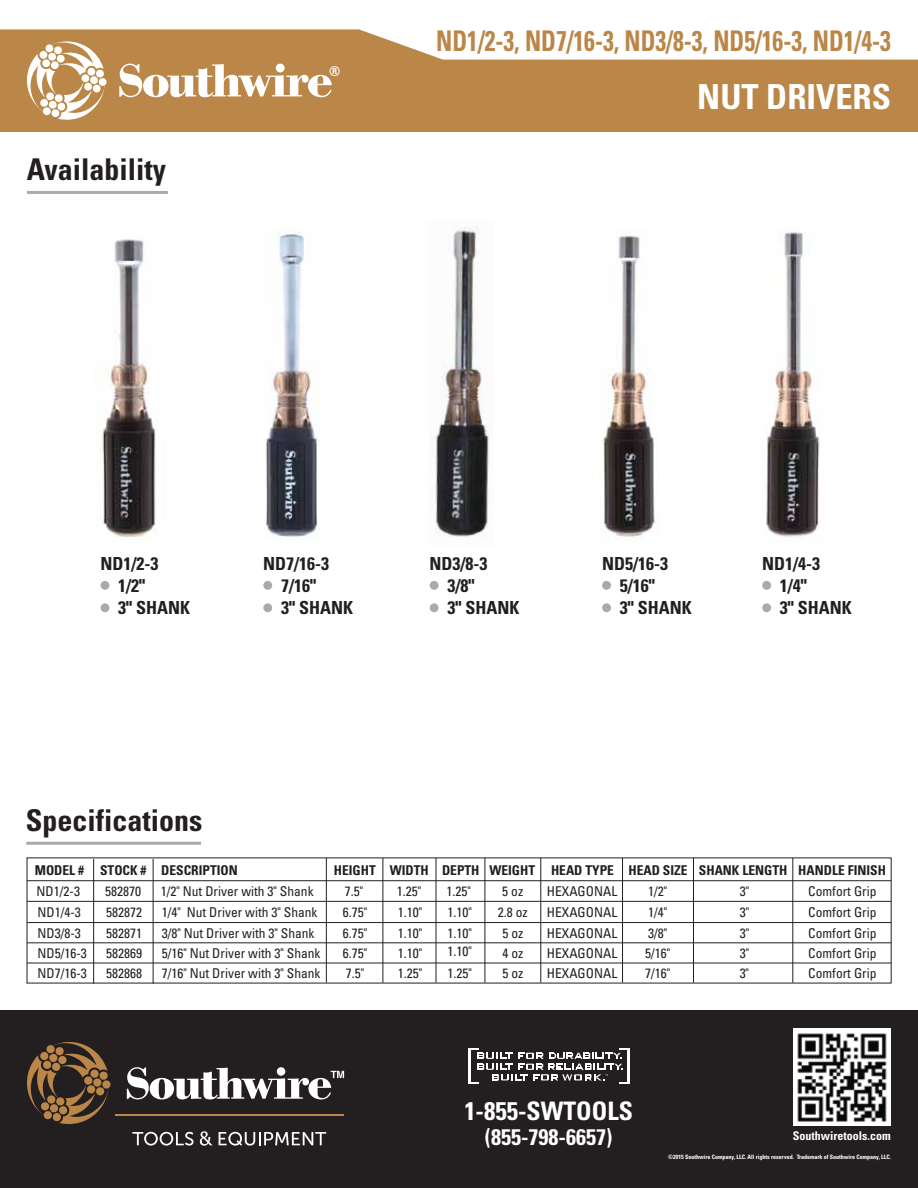
<style>
.page{position:relative;width:918px;height:1188px;background:#fff}
.page>*{position:absolute;margin:0;border:0;box-sizing:border-box;transform-origin:0 0}
.t1{font:700 condensed 34.5px "Univers";color:#fff}
.t2{font:700 condensed 30px "Univers";color:#231f20}
.t3{font:700 condensed 28.5px "Univers";color:#ba8748;scale:.85 1}
.t4{font:700 condensed 25.5px "Univers";color:#fff}
.t5{font:700 condensed 22.5px "Univers";color:#fff}
.t6{font:700 condensed 18px/21.6px "Univers";color:#231f20}
.t7{font:condensed 13.5px "Univers";color:#231f20}
.t8{font:700 condensed 13.5px "Univers";color:#231f20}
.t9{font:700 condensed 13.5px "Univers";color:#fff}
.t10{font:700 condensed 12px "Univers";color:#fff}
.t11{font:700 condensed 6px "Univers";color:#fff}
</style>
<div class="page">
<div style="left:0;top:7px;width:918px;height:125px;background:#ba8748"></div>
<svg style="left:0;top:7px;width:918px;height:53px;fill:#fff"></svg>
<div style="left:0;top:1010px;width:918px;height:178px;background:#231f20"></div>
<div style="left:793px;top:1028px;width:98px;height:98px;background:#fff"></div>
<hr style="left:468px;top:1048px;width:3px;height:36px;background:#fff">
<hr style="left:627px;top:1048px;width:2px;height:36px;background:#fff">
<svg style="left:471px;top:1048px;width:156px;height:36px"></svg>
<svg style="left:27px;top:1042px;width:84px;height:82px"></svg>
<hr style="left:115px;top:1114px;width:228px;height:2px;background:#ba8748">
<svg style="left:132px;top:1132px;width:62px;height:14px"></svg>
<svg style="left:200px;top:1131px;width:13px;height:15px"></svg>
<svg style="left:219px;top:1132px;width:107px;height:14px"></svg>
<svg style="left:127px;top:1067px;width:217px;height:32px"></svg>
<svg style="left:27px;top:40px;width:80px;height:80px"></svg>
<svg style="left:119px;top:64px;width:213px;height:33px"></svg>
<hr style="left:27px;top:191px;width:141px;height:3px;background:#a8aaad">
<hr style="left:26px;top:842px;width:175px;height:3px;background:#a8aaad">
<hr style="left:383px;top:858px;width:1px;height:125px;background:#231f20">
<hr style="left:436px;top:858px;width:1px;height:125px;background:#231f20">
<hr style="left:485px;top:858px;width:1px;height:125px;background:#231f20">
<hr style="left:540px;top:858px;width:1px;height:125px;background:#231f20">
<hr style="left:792px;top:858px;width:1px;height:125px;background:#231f20">
<hr style="left:693px;top:858px;width:1px;height:125px;background:#231f20">
<hr style="left:622px;top:858px;width:1px;height:125px;background:#231f20">
<hr style="left:27px;top:901px;width:864px;height:1px;background:#231f20">
<hr style="left:27px;top:880px;width:864px;height:1px;background:#231f20">
<hr style="left:27px;top:942px;width:864px;height:1px;background:#231f20">
<hr style="left:27px;top:922px;width:864px;height:1px;background:#231f20">
<hr style="left:27px;top:963px;width:864px;height:1px;background:#231f20">
<hr style="left:93px;top:859px;width:1px;height:125px;background:#231f20">
<hr style="left:153px;top:859px;width:1px;height:125px;background:#231f20">
<hr style="left:326px;top:858px;width:1px;height:125px;background:#231f20">
<img style="left:797px;top:1033px;width:90px;height:88px">
<img style="left:100px;top:239px;width:57px;height:302px">
<div style="left:101px;top:581px;width:8px;height:9px;background:#a8aaad;border-radius:50%"></div>
<img style="left:766px;top:232px;width:54px;height:305px">
<div style="left:762px;top:581px;width:9px;height:9px;background:#a8aaad;border-radius:50%"></div>
<img style="left:266px;top:230px;width:54px;height:309px">
<div style="left:263px;top:581px;width:9px;height:9px;background:#a8aaad;border-radius:50%"></div>
<img style="left:434px;top:226px;width:55px;height:311px">
<div style="left:430px;top:581px;width:9px;height:9px;background:#a8aaad;border-radius:50%"></div>
<img style="left:599px;top:231px;width:60px;height:306px">
<div style="left:602px;top:581px;width:9px;height:9px;background:#a8aaad;border-radius:50%"></div>
<div style="left:101px;top:603px;width:8px;height:9px;background:#a8aaad;border-radius:50%"></div>
<div style="left:762px;top:603px;width:9px;height:9px;background:#a8aaad;border-radius:50%"></div>
<div style="left:263px;top:603px;width:9px;height:9px;background:#a8aaad;border-radius:50%"></div>
<div style="left:430px;top:603px;width:9px;height:9px;background:#a8aaad;border-radius:50%"></div>
<div style="left:602px;top:603px;width:9px;height:9px;background:#a8aaad;border-radius:50%"></div>
<h2 class="t2" style="left:27px;top:151px;width:141px">Availability</h2>
<p class="t9" style="left:329px;top:63px;width:13px">®</p>
<h3 class="t3" style="left:436px;top:24px;width:536px">ND1/2-3, ND7/16-3, ND3/8-3, ND5/16-3, ND1/4-3</h3>
<h1 class="t1" style="left:697px;top:76px;width:195px">NUT DRIVERS</h1>
<h3 class="t6" style="left:100px;top:553px;width:59px">ND1/2-3</h3>
<h3 class="t6" style="left:118px;top:575px;width:73px">1/2"<br>3" SHANK</h3>
<h3 class="t6" style="left:263px;top:553px;width:67px">ND7/16-3</h3>
<h3 class="t6" style="left:281px;top:575px;width:73px">7/16"<br>3" SHANK</h3>
<h3 class="t6" style="left:430px;top:553px;width:59px">ND3/8-3</h3>
<h3 class="t6" style="left:447px;top:575px;width:73px">3/8"<br>3" SHANK</h3>
<h3 class="t6" style="left:602px;top:553px;width:67px">ND5/16-3</h3>
<h3 class="t6" style="left:620px;top:575px;width:73px">5/16"<br>3" SHANK</h3>
<h3 class="t6" style="left:762px;top:553px;width:59px">ND1/4-3</h3>
<h3 class="t6" style="left:780px;top:575px;width:73px">1/4"<br>3" SHANK</h3>
<h2 class="t2" style="left:26px;top:802px;width:178px">Specifications</h2>
<p class="t8" style="left:35px;top:862px;width:204px">MODEL # STOCK # DESCRIPTION</p>
<p class="t8" style="left:334px;top:862px;width:554px">HEIGHT WIDTH DEPTH WEIGHT HEAD TYPE HEAD SIZE SHANK LENGTH HANDLE FINISH</p>
<p class="t7" style="left:37px;top:882px;width:45px">ND1/2-3</p>
<p class="t7" style="left:105px;top:882px;width:37px">582870</p>
<p class="t7" style="left:161px;top:882px;width:154px">1/2" Nut Driver with 3" Shank</p>
<p class="t7" style="left:345px;top:882px;width:20px">7.5"</p>
<p class="t7" style="left:397px;top:882px;width:26px">1.25"</p>
<p class="t7" style="left:447px;top:882px;width:26px">1.25"</p>
<p class="t7" style="left:502px;top:882px;width:22px">5 oz</p>
<p class="t7" style="left:547px;top:882px;width:72px">HEXAGONAL</p>
<p class="t7" style="left:648px;top:882px;width:21px">1/2"</p>
<p class="t7" style="left:740px;top:882px;width:11px">3"</p>
<p class="t7" style="left:808px;top:882px;width:70px">Comfort Grip</p>
<p class="t7" style="left:37px;top:904px;width:45px">ND1/4-3</p>
<p class="t7" style="left:106px;top:904px;width:37px">582872</p>
<p class="t7" style="left:162px;top:904px;width:157px">1/4" Nut Driver with 3" Shank</p>
<p class="t7" style="left:343px;top:904px;width:26px">6.75"</p>
<p class="t7" style="left:398px;top:904px;width:26px">1.10"</p>
<p class="t7" style="left:448px;top:904px;width:26px">1.10"</p>
<p class="t7" style="left:498px;top:904px;width:31px">2.8 oz</p>
<p class="t7" style="left:547px;top:904px;width:72px">HEXAGONAL</p>
<p class="t7" style="left:648px;top:904px;width:21px">1/4"</p>
<p class="t7" style="left:740px;top:904px;width:11px">3"</p>
<p class="t7" style="left:808px;top:904px;width:70px">Comfort Grip</p>
<p class="t7" style="left:37px;top:924px;width:45px">ND3/8-3</p>
<p class="t7" style="left:106px;top:924px;width:37px">582871</p>
<p class="t7" style="left:162px;top:924px;width:154px">3/8" Nut Driver with 3" Shank</p>
<p class="t7" style="left:343px;top:924px;width:26px">6.75"</p>
<p class="t7" style="left:398px;top:924px;width:26px">1.10"</p>
<p class="t7" style="left:448px;top:924px;width:26px">1.10"</p>
<p class="t7" style="left:502px;top:924px;width:22px">5 oz</p>
<p class="t7" style="left:547px;top:924px;width:72px">HEXAGONAL</p>
<p class="t7" style="left:648px;top:924px;width:21px">3/8"</p>
<p class="t7" style="left:740px;top:924px;width:11px">3"</p>
<p class="t7" style="left:808px;top:924px;width:70px">Comfort Grip</p>
<p class="t7" style="left:37px;top:944px;width:51px">ND5/16-3</p>
<p class="t7" style="left:106px;top:944px;width:37px">582869</p>
<p class="t7" style="left:162px;top:944px;width:160px">5/16" Nut Driver with 3" Shank</p>
<p class="t7" style="left:343px;top:944px;width:26px">6.75"</p>
<p class="t7" style="left:398px;top:944px;width:26px">1.10"</p>
<p class="t7" style="left:448px;top:942px;width:26px">1.10"</p>
<p class="t7" style="left:502px;top:944px;width:22px">4 oz</p>
<p class="t7" style="left:547px;top:944px;width:72px">HEXAGONAL</p>
<p class="t7" style="left:645px;top:944px;width:27px">5/16"</p>
<p class="t7" style="left:740px;top:944px;width:11px">3"</p>
<p class="t7" style="left:808px;top:944px;width:70px">Comfort Grip</p>
<p class="t7" style="left:37px;top:964px;width:51px">ND7/16-3</p>
<p class="t7" style="left:106px;top:964px;width:37px">582868</p>
<p class="t7" style="left:162px;top:964px;width:160px">7/16" Nut Driver with 3" Shank</p>
<p class="t7" style="left:346px;top:964px;width:20px">7.5"</p>
<p class="t7" style="left:398px;top:964px;width:26px">1.25"</p>
<p class="t7" style="left:448px;top:964px;width:26px">1.25"</p>
<p class="t7" style="left:502px;top:964px;width:22px">5 oz</p>
<p class="t7" style="left:547px;top:964px;width:72px">HEXAGONAL</p>
<p class="t7" style="left:645px;top:964px;width:27px">7/16"</p>
<p class="t7" style="left:740px;top:964px;width:11px">3"</p>
<p class="t7" style="left:808px;top:964px;width:70px">Comfort Grip</p>
<h3 class="t4" style="left:464px;top:1095px;width:170px">1-855-SWTOOLS</h3>
<h3 class="t5" style="left:485px;top:1123px;width:129px">(855-798-6657)</h3>
<p class="t10" style="left:793px;top:1128px;width:100px">Southwiretools.com</p>
<p class="t11" style="left:668px;top:1154px;width:224px">©2015 Southwire Company, LLC. All rights reserved. Trademark of Southwire Company, LLC.</p>
</div>
